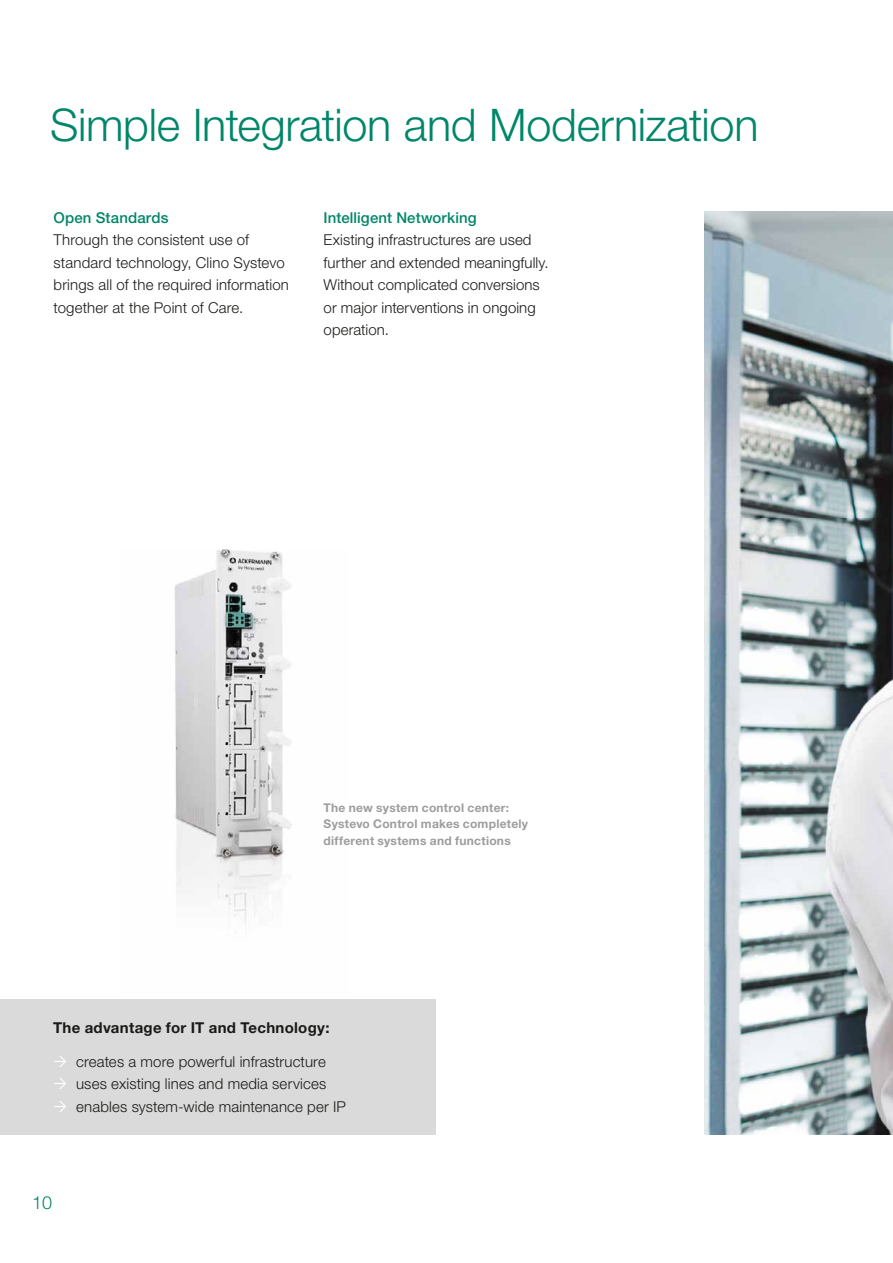
<style>
.page{position:relative;width:893px;height:1263px;background:#fff}
.page>*{position:absolute;margin:0;border:0;box-sizing:border-box;transform-origin:0 0}
.t1{font:300 45px "Helvetica Neue LT Std";letter-spacing:-.005em;color:#008669}
.t2{font:300 18px "Helvetica Neue LT Std";color:#008669}
.t3{font:300 15px/22.5px "Helvetica Neue LT Std";letter-spacing:.01em;color:#1a1a18}
.t4{font:500 15px "Helvetica Neue LT Std";letter-spacing:.01em;color:#008669}
.t5{font:700 15px "Helvetica Neue LT Std";letter-spacing:.02em;color:#1a1a18}
.t6{font:700 12px/16.5px "Helvetica Neue LT Std";letter-spacing:.02em;color:#9c9d9d}
</style>
<div class="page">
<img style="left:174px;top:549px;width:118px;height:375px">
<img style="left:705px;top:212px;width:188px;height:922px">
<div style="left:0;top:999px;width:435px;height:135px;background:#dadada"></div>
<h1 class="t1" style="left:50px;top:98px;width:710px">Simple Integration and Modernization</h1>
<p class="t4" style="left:54px;top:208px;width:116px">Open Standards</p>
<p class="t3" style="left:54px;top:228px;width:237px">Through the consistent use of standard technology, Clino Systevo brings all of the required information together at the Point of Care.</p>
<p class="t4" style="left:324px;top:208px;width:155px">Intelligent Networking</p>
<p class="t3" style="left:324px;top:228px;width:227px">Existing infrastructures are used further and extended meaningfully.<br>Without complicated conversions or major interventions in ongoing operation.</p>
<p class="t6" style="left:324px;top:799px;width:206px">The new system control center:<br>Systevo Control makes completely different systems and functions</p>
<p class="t5" style="left:53px;top:1018px;width:278px">The advantage for IT and Technology:</p>
<p class="t3" style="left:76px;top:1050px;width:271px">creates a more powerful infrastructure uses existing lines and media services enables system-wide maintenance per IP</p>
<p class="t2" style="left:32px;top:1192px;width:22px">10</p>
</div>
